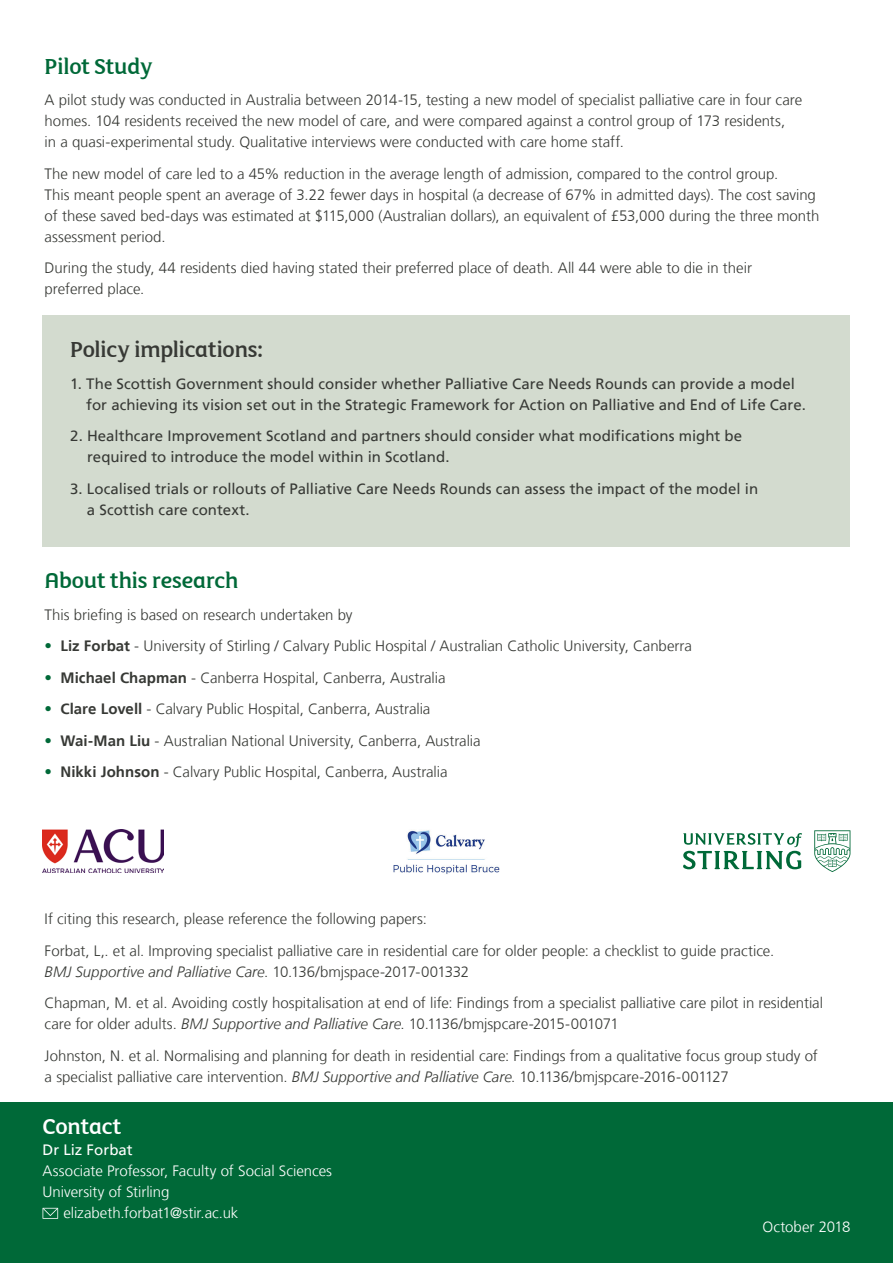
<style>
.page{position:relative;width:893px;height:1263px;background:#fff}
.page>*{position:absolute;margin:0;border:0;box-sizing:border-box;transform-origin:0 0}
.t1{font:24px "FS Maja";letter-spacing:-.005em;color:#006938}
.t2{font:24px "FS Maja";letter-spacing:-.01em;color:#373935}
.t3{font:24px "FS Maja";letter-spacing:-.01em;color:#fff}
.t4{font:300 15px/21px "Frutiger LT";color:#373935}
.t5{font:15px/21px "Frutiger LT";color:#373935}
.t6{font:300 15px "Frutiger LT";color:#fff}
.t7{font:15px "Frutiger LT";letter-spacing:.005em;color:#fff}
.s1{color:#006938}
.s2{font-weight:700}
.s3{font-style:italic}
</style>
<div class="page">
<div style="left:43px;top:315px;width:807px;height:231px;background:#d3dbcf"></div>
<img style="left:43px;top:829px;width:121px;height:43px">
<img style="left:393px;top:830px;width:107px;height:44px">
<svg style="left:814px;top:830px;width:36px;height:42px"></svg>
<svg style="left:683px;top:833px;width:119px;height:36px"></svg>
<div style="left:0;top:1103px;width:893px;height:160px;background:#006938"></div>
<svg style="left:43px;top:1208px;width:15px;height:11px"></svg>
<h1 class="t1" style="left:45px;top:49px;width:109px">Pilot Study</h1>
<p class="t4" style="left:45px;top:90px;width:759px">A pilot study was conducted in Australia between 2014-15, testing a new model of specialist palliative care in four care homes. 104 residents received the new model of care, and were compared against a control group of 173 residents,<br>in a quasi-experimental study. Qualitative interviews were conducted with care home staff.</p>
<p class="t4" style="left:45px;top:163px;width:776px">The new model of care led to a 45% reduction in the average length of admission, compared to the control group.<br>This meant people spent an average of 3.22 fewer days in hospital (a decrease of 67% in admitted days). The cost saving of these saved bed-days was estimated at $115,000 (Australian dollars), an equivalent of £53,000 during the three month assessment period.</p>
<p class="t4" style="left:45px;top:258px;width:709px">During the study, 44 residents died having stated their preferred place of death. All 44 were able to die in their preferred place.</p>
<h1 class="t2" style="left:70px;top:332px;width:194px">Policy implications:</h1>
<p class="t5" style="left:86px;top:373px;width:721px;text-indent:-16px">1. The Scottish Government should consider whether Palliative Care Needs Rounds can provide a model for achieving its vision set out in the Strategic Framework for Action on Palliative and End of Life Care.</p>
<p class="t5" style="left:87px;top:425px;width:657px;text-indent:-17px">2. Healthcare Improvement Scotland and partners should consider what modifications might be required to introduce the model within in Scotland.</p>
<p class="t5" style="left:87px;top:478px;width:673px;text-indent:-17px">3. Localised trials or rollouts of Palliative Care Needs Rounds can assess the impact of the model in a Scottish care context.</p>
<h1 class="t1" style="left:45px;top:563px;width:195px">About this research</h1>
<p class="t4" style="left:45px;top:604px;width:309px">This briefing is based on research undertaken by</p>
<p class="t4" style="left:45px;top:636px;width:649px"><span class="s1">•</span> <span class="s2">Liz Forbat</span> - University of Stirling / Calvary Public Hospital / Australian Catholic University, Canberra</p>
<p class="t4" style="left:45px;top:667px;width:402px"><span class="s1">•</span> <span class="s2">Michael Chapman</span> - Canberra Hospital, Canberra, Australia</p>
<p class="t4" style="left:45px;top:699px;width:387px"><span class="s1">•</span> <span class="s2">Clare Lovell</span> - Calvary Public Hospital, Canberra, Australia</p>
<p class="t4" style="left:45px;top:730px;width:438px"><span class="s1">•</span> <span class="s2">Wai-Man Liu</span> - Australian National University, Canberra, Australia</p>
<p class="t4" style="left:45px;top:762px;width:404px"><span class="s1">•</span> <span class="s2">Nikki Johnson</span> - Calvary Public Hospital, Canberra, Australia</p>
<p class="t4" style="left:45px;top:903px;width:731px;line-height:31.5px">If citing this research, please reference the following papers:<br>Forbat, L,. et al. Improving specialist palliative care in residential care for older people: a checklist to guide practice.</p>
<p class="t4" style="left:45px;top:956px;width:780px;line-height:31.5px"><span class="s3">BMJ Supportive and Palliative Care</span>. 10.136/bmjspace-2017-001332<br>Chapman, M. et al. Avoiding costly hospitalisation at end of life: Findings from a specialist palliative care pilot in residential</p>
<p class="t4" style="left:45px;top:1008px;width:775px;line-height:31.5px">care for older adults. <span class="s3">BMJ Supportive and Palliative Care</span>. 10.1136/bmjspcare-2015-001071<br>Johnston, N. et al. Normalising and planning for death in residential care: Findings from a qualitative focus group study of</p>
<p class="t4" style="left:45px;top:1066px;width:686px">a specialist palliative care intervention. <span class="s3">BMJ Supportive and Palliative Care</span>. 10.1136/bmjspcare-2016-001127</p>
<h1 class="t3" style="left:43px;top:1109px;width:80px">Contact</h1>
<p class="t7" style="left:43px;top:1141px;width:92px">Dr Liz Forbat</p>
<p class="t6" style="left:43px;top:1162px;width:291px">Associate Professor, Faculty of Social Sciences</p>
<p class="t6" style="left:43px;top:1183px;width:128px">University of Stirling</p>
<p class="t6" style="left:63px;top:1204px;width:177px">elizabeth.forbat1@stir.ac.uk</p>
<p class="t6" style="left:762px;top:1218px;width:90px">October 2018</p>
</div>
